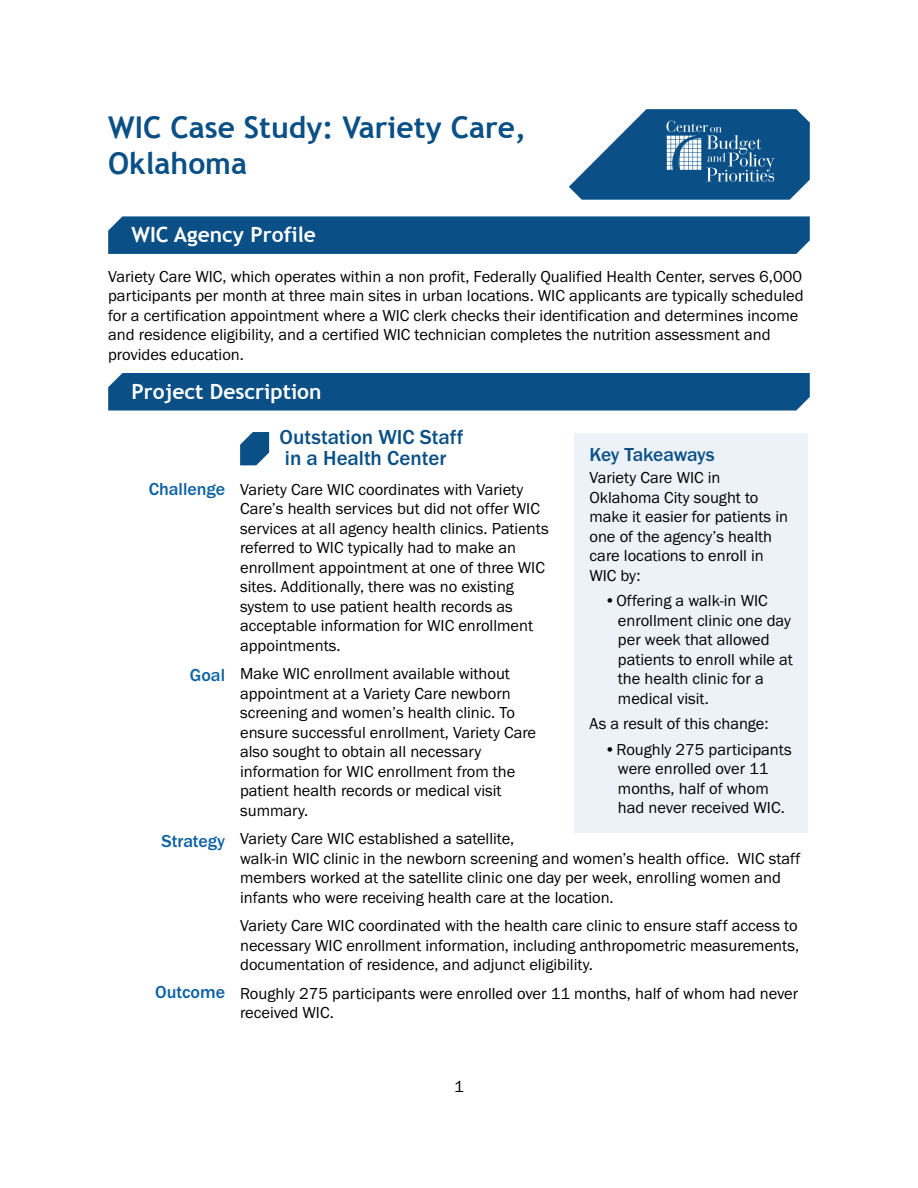
<style>
.page{position:relative;width:918px;height:1188px;background:#fff}
.page>*{position:absolute;margin:0;border:0;box-sizing:border-box;transform-origin:0 0}
.t1{font:700 30px/36px "Trebuchet MS";color:#0a5087}
.t2{font:700 21px "Trebuchet MS";color:#fff}
.t3{font:500 21px/21px "Franklin Gothic URW";color:#0a5087}
.t4{font:500 19.5px "Franklin Gothic URW";letter-spacing:-.015em;color:#0a5087}
.t5{font:500 18px "Franklin Gothic URW";color:#0c61a4}
.t6{font:16.5px/19.5px "Franklin Gothic URW Boo";color:#000}
</style>
<div class="page">
<div style="left:108px;top:216px;width:702px;height:38px;background:#0a5087"></div>
<div style="left:108px;top:373px;width:702px;height:38px;background:#0a5087"></div>
<svg style="left:569px;top:109px;width:241px;height:91px"></svg>
<div style="left:574px;top:433px;width:234px;height:399px;background:#ecf2f8"></div>
<svg style="left:240px;top:432px;width:29px;height:33px"></svg>
<h1 class="t1" style="left:108px;top:109px;width:419px">WIC Case Study: Variety Care,<br>Oklahoma</h1>
<p class="t2" style="left:132px;top:222px;width:186px">WIC Agency Profile</p>
<p class="t6" style="left:108px;top:266px;width:697px">Variety Care WIC, which operates within a non profit, Federally Qualified Health Center, serves 6,000 participants per month at three main sites in urban locations. WIC applicants are typically scheduled for a certification appointment where a WIC clerk checks their identification and determines income and residence eligibility, and a certified WIC technician completes the nutrition assessment and provides education.</p>
<p class="t2" style="left:132px;top:378px;width:192px">Project Description</p>
<p class="t5" style="left:149px;top:478px;width:78px">Challenge</p>
<p class="t5" style="left:190px;top:664px;width:37px">Goal</p>
<p class="t5" style="left:162px;top:830px;width:65px">Strategy</p>
<p class="t5" style="left:155px;top:981px;width:71px">Outcome</p>
<p class="t3" style="left:280px;top:426px;width:185px">Outstation WIC Staff in a Health Center</p>
<p class="t6" style="left:240px;top:479px;width:310px">Variety Care WIC coordinates with Variety Care’s health services but did not offer WIC services at all agency health clinics. Patients referred to WIC typically had to make an enrollment appointment at one of three WIC sites. Additionally, there was no existing system to use patient health records as acceptable information for WIC enrollment appointments.</p>
<p class="t6" style="left:240px;top:664px;width:298px">Make WIC enrollment available without appointment at a Variety Care newborn screening and women’s health clinic. To ensure successful enrollment, Variety Care also sought to obtain all necessary information for WIC enrollment from the patient health records or medical visit summary.</p>
<p class="t6" style="left:240px;top:829px;width:562px">Variety Care WIC established a satellite,<br>walk-in WIC clinic in the newborn screening and women’s health office. WIC staff members worked at the satellite clinic one day per week, enrolling women and infants who were receiving health care at the location.</p>
<p class="t6" style="left:240px;top:916px;width:561px;text-align:justify">Variety Care WIC coordinated with the health care clinic to ensure staff access to necessary WIC enrollment information, including anthropometric measurements, documentation of residence, and adjunct eligibility.</p>
<p class="t6" style="left:240px;top:983px;width:560px">Roughly 275 participants were enrolled over 11 months, half of whom had never received WIC.</p>
<p class="t4" style="left:589px;top:442px;width:127px">Key Takeaways</p>
<p class="t6" style="left:589px;top:468px;width:200px">Variety Care WIC in<br>Oklahoma City sought to make it easier for patients in one of the agency’s health care locations to enroll in<br>WIC by:</p>
<p class="t6" style="left:618px;top:591px;width:176px;text-indent:-13px">• Offering a walk-in WIC enrollment clinic one day per week that allowed patients to enroll while at the health clinic for a medical visit.</p>
<p class="t6" style="left:589px;top:714px;width:181px">As a result of this change:</p>
<p class="t6" style="left:604px;top:739px;width:189px;text-align:center">• Roughly 275 participants were enrolled over 11 months, half of whom<br>had never received WIC.</p>
<p class="t6" style="left:454px;top:1077px;width:11px">1</p>
</div>
